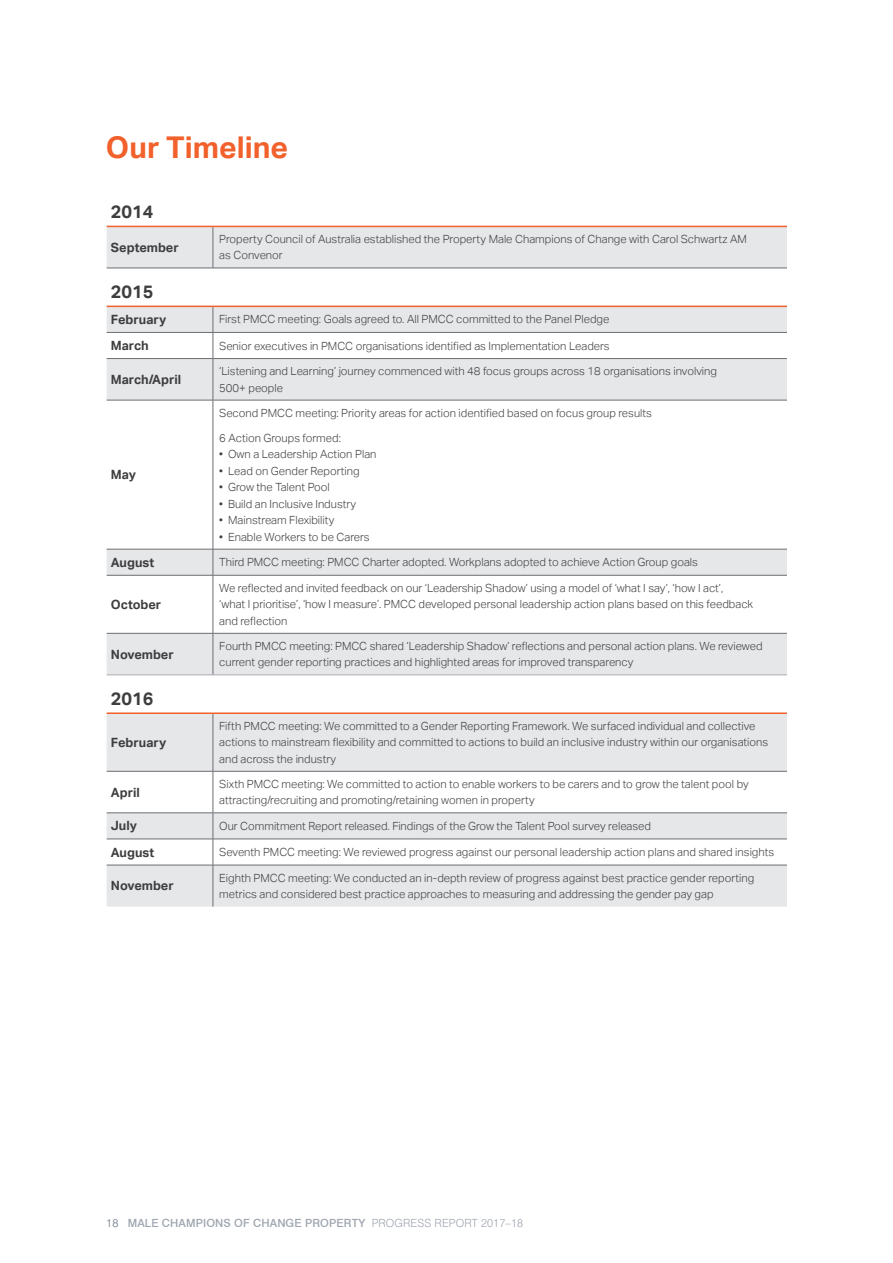
<style>
.page{position:relative;width:893px;height:1263px;background:#fff}
.page>*{position:absolute;margin:0;border:0;box-sizing:border-box;transform-origin:0 0}
.t1{font:700 30px "Aktiv Grotesk";color:#f2602b}
.t2{font:700 18px "Aktiv Grotesk";color:#3e3e3f}
.t3{font:700 12.75px "Aktiv Grotesk";color:#3e3e3f}
.t4{font:300 11.25px/16.5px "Aktiv Grotesk";color:#3e3e3f}
.t5{font:500 11.25px "Swiss 721 BT";letter-spacing:.01em;color:#9ea5af}
.s1{font-weight:300;color:#677584}
.s2{font-weight:300}
</style>
<div class="page">
<svg style="left:107px;top:227px;width:680px;height:679px"></svg>
<hr style="left:107px;top:268px;width:106px;height:1px;background:#6d6e71">
<hr style="left:213px;top:268px;width:574px;height:1px;background:#6d6e71">
<hr style="left:213px;top:227px;width:1px;height:41px;background:#6d6e71">
<svg style="left:213px;top:307px;width:1px;height:51px"></svg>
<hr style="left:213px;top:359px;width:1px;height:41px;background:#6d6e71">
<hr style="left:213px;top:400px;width:1px;height:149px;background:#6d6e71">
<svg style="left:213px;top:550px;width:1px;height:25px"></svg>
<hr style="left:213px;top:575px;width:1px;height:58px;background:#6d6e71">
<hr style="left:213px;top:633px;width:1px;height:42px;background:#6d6e71">
<hr style="left:213px;top:714px;width:1px;height:57px;background:#6d6e71">
<hr style="left:213px;top:771px;width:1px;height:42px;background:#6d6e71">
<svg style="left:213px;top:813px;width:1px;height:52px"></svg>
<hr style="left:213px;top:865px;width:1px;height:41px;background:#6d6e71">
<hr style="left:107px;top:675px;width:106px;height:1px;background:#acadb1">
<hr style="left:213px;top:675px;width:574px;height:1px;background:#acadb1">
<hr style="left:107px;top:226px;width:106px;height:1px;background:#f2602b">
<hr style="left:213px;top:226px;width:574px;height:1px;background:#f2602b">
<hr style="left:107px;top:306px;width:106px;height:1px;background:#f2602b">
<hr style="left:213px;top:306px;width:574px;height:1px;background:#f2602b">
<hr style="left:107px;top:712px;width:106px;height:2px;background:#f2602b">
<hr style="left:213px;top:712px;width:574px;height:2px;background:#f2602b">
<hr style="left:107px;top:332px;width:106px;height:1px;background:#6d6e71">
<hr style="left:107px;top:358px;width:106px;height:1px;background:#6d6e71">
<hr style="left:107px;top:400px;width:106px;height:1px;background:#6d6e71">
<hr style="left:107px;top:549px;width:106px;height:1px;background:#6d6e71">
<hr style="left:107px;top:575px;width:106px;height:1px;background:#6d6e71">
<hr style="left:107px;top:633px;width:106px;height:1px;background:#6d6e71">
<hr style="left:107px;top:771px;width:106px;height:1px;background:#6d6e71">
<hr style="left:107px;top:812px;width:106px;height:1px;background:#6d6e71">
<hr style="left:107px;top:839px;width:106px;height:1px;background:#6d6e71">
<hr style="left:107px;top:865px;width:106px;height:1px;background:#6d6e71">
<hr style="left:213px;top:332px;width:574px;height:1px;background:#6d6e71">
<hr style="left:213px;top:358px;width:574px;height:1px;background:#6d6e71">
<hr style="left:213px;top:400px;width:574px;height:1px;background:#6d6e71">
<hr style="left:213px;top:549px;width:574px;height:1px;background:#6d6e71">
<hr style="left:213px;top:575px;width:574px;height:1px;background:#6d6e71">
<hr style="left:213px;top:633px;width:574px;height:1px;background:#6d6e71">
<hr style="left:213px;top:771px;width:574px;height:1px;background:#6d6e71">
<hr style="left:213px;top:812px;width:574px;height:1px;background:#6d6e71">
<hr style="left:213px;top:839px;width:574px;height:1px;background:#6d6e71">
<hr style="left:213px;top:865px;width:574px;height:1px;background:#6d6e71">
<h1 class="t1" style="left:106px;top:135px;width:184px">Our Timeline</h1>
<h2 class="t2" style="left:111px;top:204px;width:44px">2014</h2>
<p class="t3" style="left:111px;top:242px;width:69px">September</p>
<p class="t4" style="left:219px;top:231px;width:529px">Property Council of Australia established the Property Male Champions of Change with Carol Schwartz AM as Convenor</p>
<h2 class="t2" style="left:111px;top:284px;width:44px">2015</h2>
<p class="t3" style="left:111px;top:314px;width:57px">February</p>
<p class="t4" style="left:219px;top:311px;width:392px">First PMCC meeting: Goals agreed to. All PMCC committed to the Panel Pledge</p>
<p class="t3" style="left:111px;top:340px;width:39px">March</p>
<p class="t4" style="left:219px;top:337px;width:392px">Senior executives in PMCC organisations identified as Implementation Leaders</p>
<p class="t3" style="left:111px;top:374px;width:72px">March/April</p>
<p class="t4" style="left:219px;top:363px;width:499px">‘Listening and Learning’ journey commenced with 48 focus groups across 18 organisations involving<br>500+ people</p>
<p class="t3" style="left:111px;top:470px;width:27px">May</p>
<p class="t4" style="left:219px;top:404px;width:434px">Second PMCC meeting: Priority areas for action identified based on focus group results</p>
<p class="t4" style="left:219px;top:429px;width:123px">6 Action Groups formed:</p>
<p class="t4" style="left:219px;top:446px;width:159px">• Own a Leadership Action Plan</p>
<p class="t4" style="left:219px;top:462px;width:142px">• Lead on Gender Reporting</p>
<p class="t4" style="left:219px;top:479px;width:112px">• Grow the Talent Pool</p>
<p class="t4" style="left:219px;top:495px;width:138px">• Build an Inclusive Industry</p>
<p class="t4" style="left:219px;top:512px;width:117px">• Mainstream Flexibility</p>
<p class="t4" style="left:219px;top:528px;width:152px">• Enable Workers to be Carers</p>
<p class="t3" style="left:111px;top:557px;width:45px">August</p>
<p class="t4" style="left:219px;top:554px;width:480px">Third PMCC meeting: PMCC Charter adopted. Workplans adopted to achieve Action Group goals</p>
<p class="t3" style="left:111px;top:599px;width:52px">October</p>
<p class="t4" style="left:219px;top:580px;width:535px">We reflected and invited feedback on our ‘Leadership Shadow’ using a model of ‘what I say’, ‘how I act’,<br>‘what I prioritise’, ‘how I measure’. PMCC developed personal leadership action plans based on this feedback and reflection</p>
<p class="t3" style="left:111px;top:649px;width:64px">November</p>
<p class="t4" style="left:219px;top:638px;width:545px">Fourth PMCC meeting: PMCC shared ‘Leadership Shadow’ reflections and personal action plans. We reviewed current gender reporting practices and highlighted areas for improved transparency</p>
<h2 class="t2" style="left:111px;top:691px;width:44px">2016</h2>
<p class="t3" style="left:111px;top:737px;width:57px">February</p>
<p class="t4" style="left:219px;top:718px;width:550px">Fifth PMCC meeting: We committed to a Gender Reporting Framework. We surfaced individual and collective actions to mainstream flexibility and committed to actions to build an inclusive industry within our organisations and across the industry</p>
<p class="t3" style="left:111px;top:787px;width:30px">April</p>
<p class="t4" style="left:219px;top:776px;width:531px">Sixth PMCC meeting: We committed to action to enable workers to be carers and to grow the talent pool by attracting/recruiting and promoting/retaining women in property</p>
<p class="t3" style="left:111px;top:821px;width:28px">July</p>
<p class="t4" style="left:219px;top:818px;width:433px">Our Commitment Report released. Findings of the Grow the Talent Pool survey released</p>
<p class="t3" style="left:111px;top:847px;width:45px">August</p>
<p class="t4" style="left:219px;top:844px;width:556px">Seventh PMCC meeting: We reviewed progress against our personal leadership action plans and shared insights</p>
<p class="t3" style="left:111px;top:881px;width:64px">November</p>
<p class="t4" style="left:219px;top:869px;width:536px">Eighth PMCC meeting: We conducted an in-depth review of progress against best practice gender reporting metrics and considered best practice approaches to measuring and addressing the gender pay gap</p>
<p class="t5" style="left:106px;top:1218px;width:418px"><span class="s1">18</span> MALE CHAMPIONS OF CHANGE PROPERTY <span class="s2">PROGRESS REPORT 2017–18</span></p>
</div>
